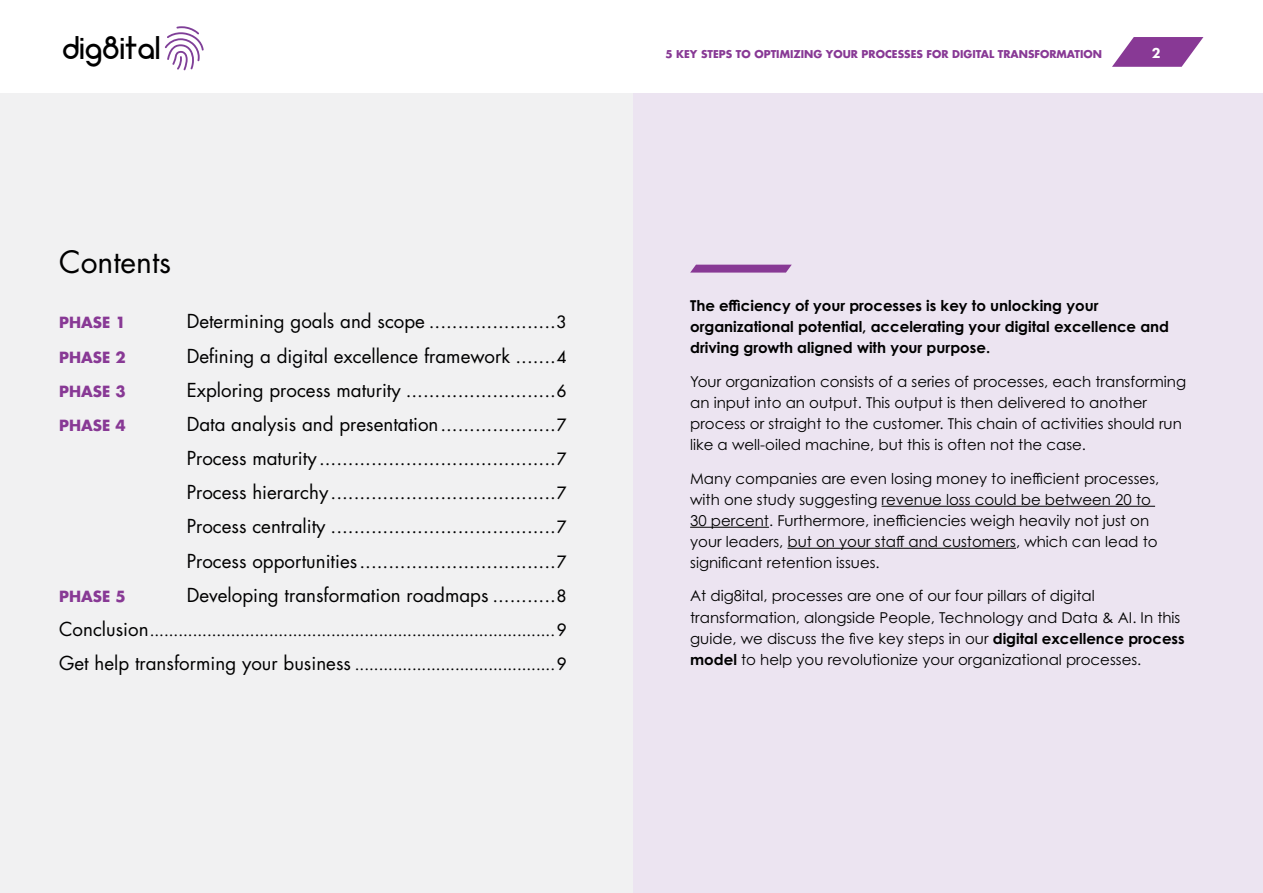
<style>
.page{position:relative;width:1263px;height:893px;background:#fff}
.page>*{position:absolute;margin:0;border:0;box-sizing:border-box;transform-origin:0 0}
.t1{font:500 37.2px "Neometric";color:#000}
.t2{font:30px "Futura";color:#000}
.t3{font:18.75px/34.2px "Futura";color:#000;text-align:justify}
.t4{font:16.5px/34.2px "Futura";color:#000}
.t5{font:15px/21px "Century Gothic Pro";color:#000}
.t6{font:700 15px/21px "Century Gothic Pro";color:#000}
.t7{font:700 15px "Futura";color:#883995}
.t8{font:800 15px "Futura PT";color:#fff}
.t9{font:700 10.5px "Futura";color:#883995}
.s1{font-size:16.5px}
.s2{font-size:18.75px}
.s3{font-weight:700}
</style>
<div class="page">
<svg style="left:1112px;top:37px;width:91px;height:30px"></svg>
<svg style="left:165px;top:26px;width:39px;height:44px"></svg>
<div style="left:0;top:94px;width:1263px;height:799px;background:#f1f1f2"></div>
<div style="left:633px;top:94px;width:630px;height:799px;background:#ece4f1"></div>
<hr style="left:882px;top:506px;width:273px;height:1px;background:#000">
<hr style="left:690px;top:527px;width:79px;height:1px;background:#000">
<hr style="left:787px;top:548px;width:229px;height:1px;background:#000">
<svg style="left:690px;top:265px;width:102px;height:8px"></svg>
<h1 class="t1" style="left:62px;top:36px;width:100px">dig8ital</h1>
<h2 class="t2" style="left:59px;top:242px;width:113px">Contents</h2>
<p class="t7" style="left:59px;top:312px;width:68px">PHASE 1</p>
<p class="t3" style="left:187px;top:304px;width:381px">Determining goals and scope ......................<span class="s1">3</span></p>
<p class="t7" style="left:59px;top:346px;width:68px">PHASE 2</p>
<p class="t3" style="left:187px;top:338px;width:381px">Defining a digital excellence framework .......<span class="s1">4</span></p>
<p class="t7" style="left:59px;top:381px;width:68px">PHASE 3</p>
<p class="t3" style="left:187px;top:372px;width:381px">Exploring process maturity ..........................<span class="s1">6</span></p>
<p class="t7" style="left:59px;top:415px;width:68px">PHASE 4</p>
<p class="t3" style="left:187px;top:407px;width:381px">Data analysis and presentation....................<span class="s1">7<br></span>Process maturity .........................................<span class="s1">7<br></span>Process hierarchy.......................................<span class="s1">7<br></span>Process centrality .......................................<span class="s1">7<br></span>Process opportunities..................................<span class="s1">7</span></p>
<p class="t7" style="left:59px;top:586px;width:68px">PHASE 5</p>
<p class="t3" style="left:187px;top:577px;width:381px">Developing transformation roadmaps ...........<span class="s1">8</span></p>
<p class="t4" style="left:59px;top:613px;width:509px"><span class="s2">Conclusion</span>.....................................................................................9<br><span class="s2">Get help transforming your business</span> ..........................................9</p>
<p class="t9" style="left:665px;top:47px;width:438px">5 KEY STEPS TO OPTIMIZING YOUR PROCESSES FOR DIGITAL TRANSFORMATION</p>
<p class="t8" style="left:1152px;top:44px;width:10px">2</p>
<p class="t6" style="left:690px;top:295px;width:480px">The efficiency of your processes is key to unlocking your organizational potential, accelerating your digital excellence and driving growth aligned with your purpose.</p>
<p class="t5" style="left:690px;top:371px;width:497px">Your organization consists of a series of processes, each transforming an input into an output. This output is then delivered to another process or straight to the customer. This chain of activities should run like a well-oiled machine, but this is often not the case.</p>
<p class="t5" style="left:690px;top:468px;width:471px">Many companies are even losing money to inefficient processes, with one study suggesting revenue loss could be between 20 to 30 percent. Furthermore, inefficiencies weigh heavily not just on your leaders, but on your staff and customers, which can lead to significant retention issues.</p>
<p class="t5" style="left:690px;top:585px;width:496px">At dig8ital, processes are one of our four pillars of digital transformation, alongside People, Technology and Data &amp; AI. In this guide, we discuss the five key steps in our <span class="s3">digital excellence process model</span> to help you revolutionize your organizational processes.</p>
</div>
